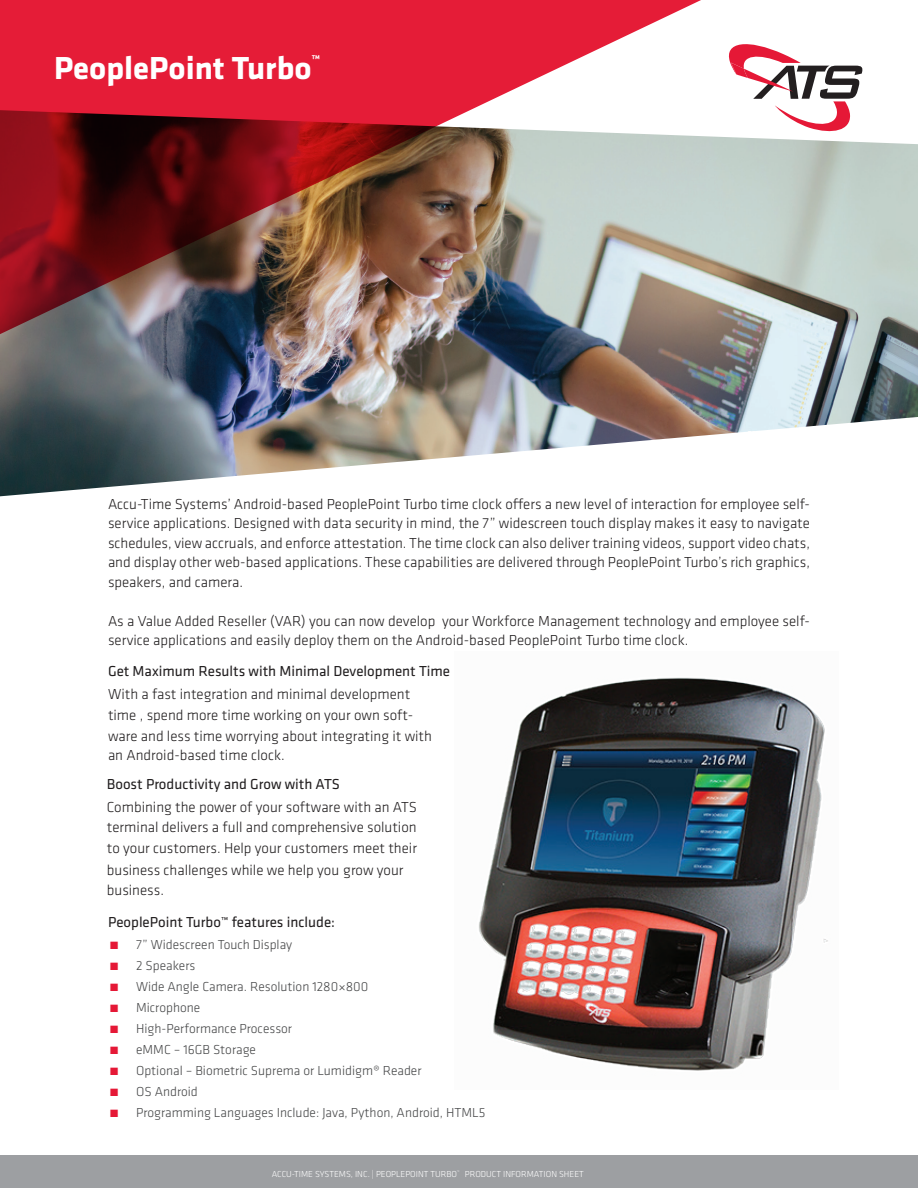
<style>
.page{position:relative;width:918px;height:1188px;background:#fff}
.page>*{position:absolute;margin:0;border:0;box-sizing:border-box;transform-origin:0 0}
.t1{font:700 33px "Klavika";color:#fff}
.t2{font:300 15px/19.5px "Klavika";color:#201d1e}
.t3{font:15px "Klavika";color:#201d1e}
.t4{font:300 13.5px/21px "Klavika";color:#454647}
.t5{font:300 9px "Klavika";color:#fff}
.s1{font-size:15px;color:#e51836}
</style>
<div class="page">
<img style="left:0;top:136px;width:918px;height:360px">
<img style="left:0;top:0;width:707px;height:339px">
<svg style="left:728px;top:44px;width:135px;height:88px"></svg>
<div style="left:0;top:1156px;width:918px;height:32px;background:#9d9fa2"></div>
<img style="left:479px;top:677px;width:349px;height:394px">
<h1 class="t1" style="left:54px;top:50px;width:268px">PeoplePoint Turbo<sup>™</sup></h1>
<p class="t2" style="left:108px;top:494px;width:704px;text-align:justify">Accu-Time Systems’ Android-based PeoplePoint Turbo time clock offers a new level of interaction for employee self&shy;service applications. Designed with data security in mind, the 7” widescreen touch display makes it easy to navigate schedules, view accruals, and enforce attestation. The time clock can also deliver training videos, support video chats, and display other web-based applications. These capabilities are delivered through PeoplePoint Turbo’s rich graphics, speakers, and camera.</p>
<p class="t2" style="left:108px;top:611px;width:703px">As a Value Added Reseller (VAR) you can now develop your Workforce Management technology and employee self&shy;service applications and easily deploy them on the Android-based PeoplePoint Turbo time clock.</p>
<p class="t3" style="left:108px;top:663px;width:344px">Get Maximum Results with Minimal Development Time</p>
<p class="t2" style="left:108px;top:683px;width:326px;line-height:21px">With a fast integration and minimal development time , spend more time working on your own soft&shy;ware and less time worrying about integrating it with</p>
<p class="t2" style="left:108px;top:746px;width:178px">an Android-based time clock.</p>
<p class="t3" style="left:107px;top:776px;width:235px">Boost Productivity and Grow with ATS</p>
<p class="t2" style="left:107px;top:798px;width:311px">Combining the power of your software with an ATS terminal delivers a full and comprehensive solution</p>
<p class="t2" style="left:107px;top:838px;width:312px;line-height:21.6px">to your customers. Help your customers meet their business challenges while we help you grow your</p>
<p class="t2" style="left:107px;top:880px;width:59px">business.</p>
<p class="t3" style="left:108px;top:914px;width:229px">PeoplePoint Turbo™ features include:</p>
<p class="t4" style="left:109px;top:934px;width:378px"><span class="s1">˺</span> 7” Widescreen Touch Display<br><span class="s1">˺</span> 2 Speakers<br><span class="s1">˺</span> Wide Angle Camera. Resolution 1280×800<br><span class="s1">˺</span> Microphone<br><span class="s1">˺</span> High-Performance Processor<br><span class="s1">˺</span> eMMC – 16GB Storage<br><span class="s1">˺</span> Optional – Biometric Suprema or Lumidigm® Reader<br><span class="s1">˺</span> OS Android<br><span class="s1">˺</span> Programming Languages Include: Java, Python, Android, HTML5</p>
<p class="t5" style="left:272px;top:1169px;width:314px">ACCU-TIME SYSTEMS, INC. | PEOPLEPOINT TURBO<sup>™</sup> PRODUCT INFORMATION SHEET</p>
</div>
